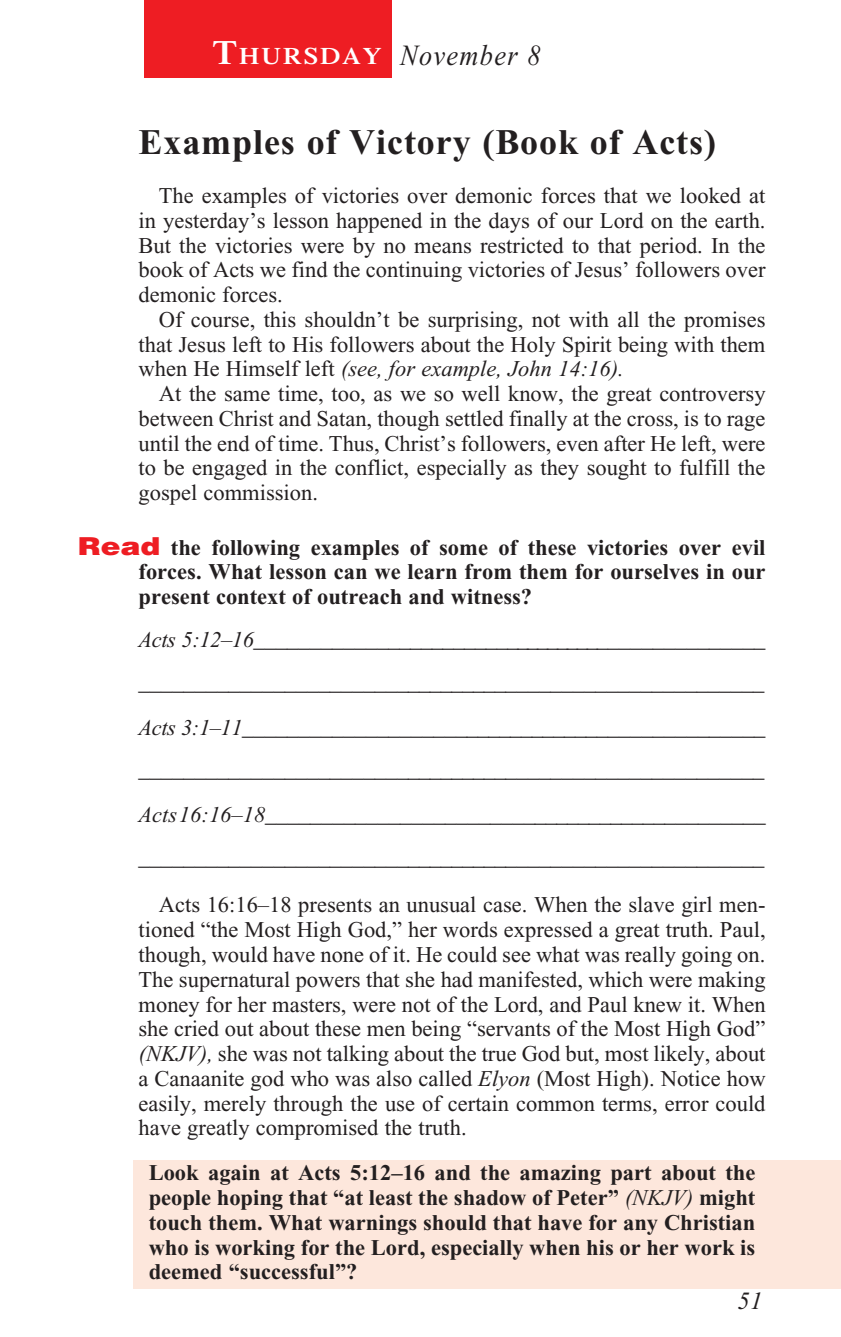
<style>
.page{position:relative;width:841px;height:1337px;background:#fff}
.page>*{position:absolute;margin:0;border:0;box-sizing:border-box;transform-origin:0 0}
._01-Daily_head{font:700 36px "Times New Roman";letter-spacing:.025em;color:#231f20}
._00-Month-Day{font:italic 29.25px "Times New Roman";letter-spacing:.05em;color:#231f20;scale:.9 1}
.t1{font:italic 24.75px "Times New Roman";color:#231f20}
.t2{font:600 23.62px "Times";letter-spacing:.07em;color:#fff;scale:1.1 1}
._4-Body_Copy{font:22.5px/24.8px "Times New Roman";color:#231f20;text-align:justify}
._4-Body_Copy-2{font:italic 22.5px "Times New Roman";letter-spacing:-.02em;color:#231f20}
.x-screened_box-text{font:700 22.5px/24.8px "Times New Roman";color:#231f20;text-align:justify}
._6-question{font:700 22.5px/24.8px "Times New Roman";color:#231f20;text-align:justify}
._4-Body_Copy-3{font:italic 22.5px "Times New Roman";color:#231f20}
.s1{font-size:33.75px}
.s2{font-style:italic}
.s3{font-family:"Helvetica";font-weight:900;font-size:24.75px;color:#ee1d23}
.s4{font-weight:400;font-style:italic}
</style>
<div class="page">
<div style="left:134px;top:1160px;width:706px;height:128px;background:#fde7dc"></div>
<div style="left:144px;top:0;width:248px;height:78px;background:#ee1d23"></div>
<p class="t2" style="left:212px;top:41px;width:155px"><span class="s1">T</span>HURSDAY</p>
<p class="_00-Month-Day" style="left:400px;top:39px;width:158px">November 8</p>
<p class="_01-Daily_head" style="left:138px;top:121px;width:579px">Examples of Victory (Book of Acts)</p>
<p class="_4-Body_Copy" style="left:138px;top:183px;width:628px;text-indent:20px">The examples of victories over demonic forces that we looked at in yesterday’s lesson happened in the days of our Lord on the earth.<br>But the victories were by no means restricted to that period. In the book of Acts we find the continuing victories of Jesus’ followers over demonic forces.</p>
<p class="_4-Body_Copy" style="left:138px;top:307px;width:628px;text-indent:20px">Of course, this shouldn’t be surprising, not with all the promises that Jesus left to His followers about the Holy Spirit being with them when He Himself left <span class="s2">(see, for example, John 14:16).</span></p>
<p class="_4-Body_Copy" style="left:138px;top:381px;width:628px;text-indent:20px">At the same time, too, as we so well know, the great controversy between Christ and Satan, though settled finally at the cross, is to rage until the end of time. Thus, Christ’s followers, even after He left, were to be engaged in the conflict, especially as they sought to fulfill the gospel commission.</p>
<p class="_6-question" style="left:138px;top:535px;width:628px;text-indent:-61px"><span class="s3">Read</span> the following examples of some of these victories over evil forces. What lesson can we learn from them for ourselves in our present context of outreach and witness?</p>
<p class="_4-Body_Copy-2" style="left:138px;top:627px;width:628px">Acts 5:12–16_______________________________________________</p>
<p class="_4-Body_Copy-2" style="left:138px;top:670px;width:627px">________________________________________________________</p>
<p class="_4-Body_Copy-2" style="left:138px;top:715px;width:628px">Acts 3:1–11_______________________________________________</p>
<p class="_4-Body_Copy-2" style="left:138px;top:758px;width:627px">________________________________________________________</p>
<p class="_4-Body_Copy-3" style="left:138px;top:803px;width:628px">Acts 16:16–18_____________________________________________</p>
<p class="_4-Body_Copy-2" style="left:138px;top:845px;width:627px">________________________________________________________</p>
<p class="_4-Body_Copy" style="left:138px;top:892px;width:628px;text-indent:20px">Acts 16:16–18 presents an unusual case. When the slave girl men&shy;tioned “the Most High God,” her words expressed a great truth. Paul, though, would have none of it. He could see what was really going on.<br>The supernatural powers that she had manifested, which were making money for her masters, were not of the Lord, and Paul knew it. When she cried out about these men being “servants of the Most High God” <span class="s2">(NKJV),</span> she was not talking about the true God but, most likely, about a Canaanite god who was also called <span class="s2">Elyon</span> (Most High). Notice how easily, merely through the use of certain common terms, error could have greatly compromised the truth.</p>
<p class="x-screened_box-text" style="left:149px;top:1160px;width:608px">Look again at Acts 5:12–16 and the amazing part about the people hoping that “at least the shadow of Peter” <span class="s4">(NKJV)</span> might touch them. What warnings should that have for any Christian who is working for the Lord, especially when his or her work is deemed “successful”?</p>
<p class="t1" style="left:737px;top:1287px;width:26px">51</p>
</div>
